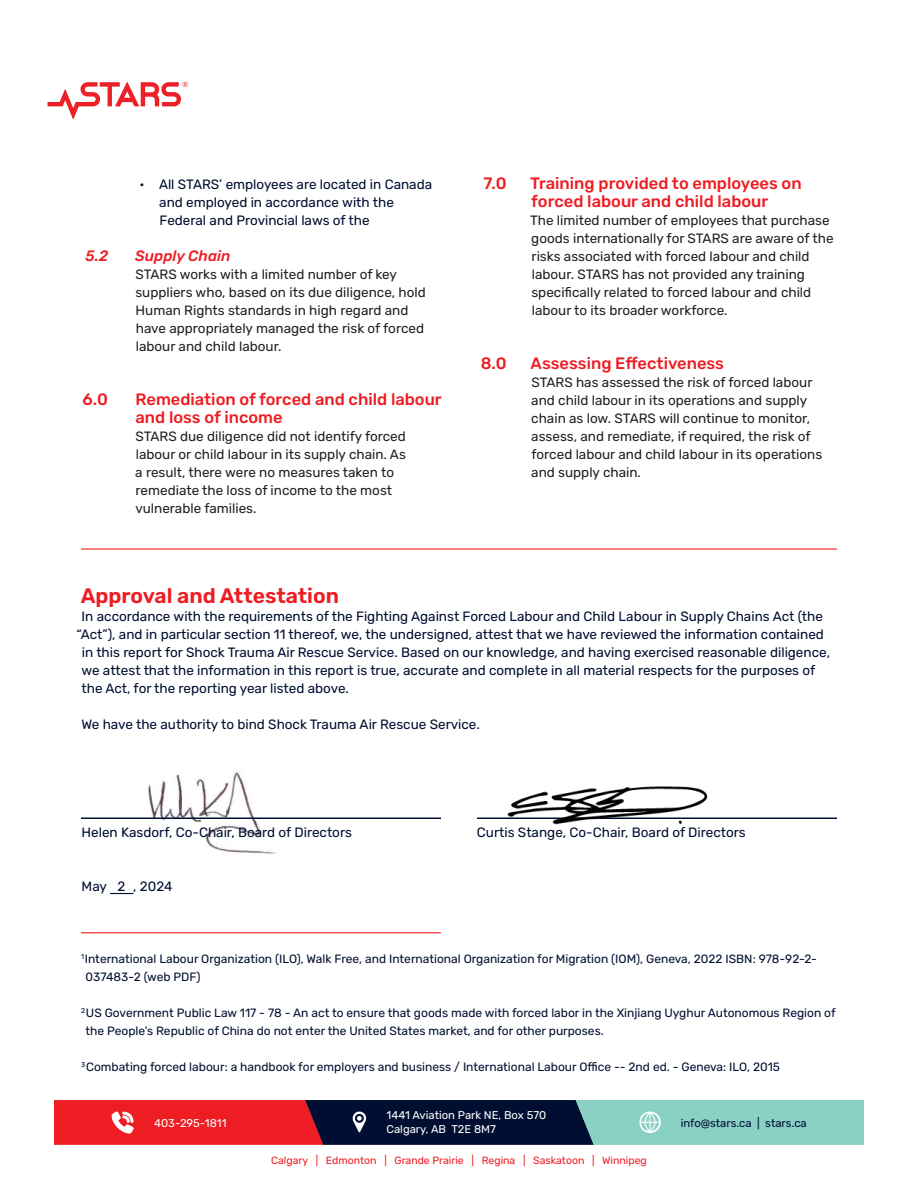
<style>
.page{position:relative;width:918px;height:1188px;background:#fff}
.page>*{position:absolute;margin:0;border:0;box-sizing:border-box;transform-origin:0 0}
.t1{font:600 21px "Rubik";color:#ee1d23}
.t2{font:500 16.5px/18px "Rubik";color:#ee1d23}
.t3{font:italic 500 15px "Rubik";color:#ee1d23}
.t4{font:13.5px/18px "Rubik";color:#231f20}
.t5{font:13.5px/18px "Rubik";color:#000e31}
.t6{font:13.5px "Rubik";color:#000c33}
.t7{font:12px/18px "Rubik";color:#000e31}
.t8{font:11.25px/13.5px "Rubik";color:#fff}
.t9{font:11.25px "Rubik";color:#000e31}
.t10{font:10.5px "Rubik";color:#ee1d23}
</style>
<div class="page">
<img style="left:139px;top:771px;width:146px;height:83px">
<svg style="left:54px;top:1100px;width:810px;height:45px;background:#7e5862"></svg>
<svg style="left:48px;top:82px;width:140px;height:37px"></svg>
<hr style="left:81px;top:932px;width:360px;height:1px;background:#ee1d23">
<hr style="left:81px;top:548px;width:756px;height:2px;background:#ee1d23">
<hr style="left:81px;top:818px;width:360px;height:1px;background:#000e31">
<hr style="left:477px;top:818px;width:360px;height:1px;background:#000e31">
<svg style="left:110px;top:893px;width:24px;height:1px"></svg>
<img style="left:496px;top:786px;width:223px;height:39px">
<p class="t3" style="left:85px;top:248px;width:24px">5.2</p>
<p class="t2" style="left:83px;top:391px;width:27px">6.0</p>
<p class="t5" style="left:159px;top:176px;width:274px;text-indent:-20px">• All STARS’ employees are located in Canada and employed in accordance with the<br>Federal and Provincial laws of the</p>
<p class="t3" style="left:135px;top:248px;width:97px">Supply Chain</p>
<p class="t4" style="left:135px;top:266px;width:292px">STARS works with a limited number of key suppliers who, based on its due diligence, hold Human Rights standards in high regard and have appropriately managed the risk of forced labour and child labour.</p>
<p class="t2" style="left:135px;top:391px;width:308px">Remediation of forced and child labour and loss of income</p>
<p class="t4" style="left:135px;top:428px;width:272px">STARS due diligence did not identify forced labour or child labour in its supply chain. As a result, there were no measures taken to remediate the loss of income to the most vulnerable families.</p>
<p class="t2" style="left:484px;top:175px;width:25px">7.0</p>
<p class="t2" style="left:481px;top:355px;width:27px">8.0</p>
<p class="t2" style="left:530px;top:175px;width:273px">Training provided to employees on forced labour and child labour</p>
<p class="t4" style="left:530px;top:212px;width:305px">The limited number of employees that purchase goods internationally for STARS are aware of the risks associated with forced labour and child labour. STARS has not provided any training specifically related to forced labour and child labour to its broader workforce.</p>
<p class="t2" style="left:531px;top:355px;width:195px">Assessing Effectiveness</p>
<p class="t4" style="left:531px;top:374px;width:293px">STARS has assessed the risk of forced labour and child labour in its operations and supply chain as low. STARS will continue to monitor, assess, and remediate, if required, the risk of forced labour and child labour in its operations and supply chain.</p>
<h1 class="t1" style="left:81px;top:584px;width:260px">Approval and Attestation</h1>
<p class="t5" style="left:82px;top:608px;width:743px">In accordance with the requirements of the Fighting Against Forced Labour and Child Labour in Supply Chains Act (the</p>
<p class="t5" style="left:76px;top:626px;width:749px">“Act”), and in particular section 11 thereof, we, the undersigned, attest that we have reviewed the information contained</p>
<p class="t5" style="left:82px;top:644px;width:750px">in this report for Shock Trauma Air Rescue Service. Based on our knowledge, and having exercised reasonable diligence,</p>
<p class="t5" style="left:81px;top:662px;width:735px">we attest that the information in this report is true, accurate and complete in all material respects for the purposes of</p>
<p class="t5" style="left:82px;top:680px;width:269px">the Act, for the reporting year listed above.</p>
<p class="t5" style="left:81px;top:716px;width:400px">We have the authority to bind Shock Trauma Air Rescue Service.</p>
<p class="t5" style="left:82px;top:824px;width:272px">Helen Kasdorf, Co-Chair, Board of Directors</p>
<p class="t6" style="left:117px;top:879px;width:9px">2</p>
<p class="t5" style="left:82px;top:878px;width:27px">May</p>
<p class="t5" style="left:133px;top:878px;width:41px">, 2024</p>
<p class="t5" style="left:477px;top:824px;width:270px">Curtis Stange, Co-Chair, Board of Directors</p>
<p class="t7" style="left:86px;top:950px;width:733px;text-indent:-5px"><sup>1</sup>International Labour Organization (ILO), Walk Free, and International Organization for Migration (IOM), Geneva, 2022 ISBN: 978-92-2-<br>037483-2 (web PDF)</p>
<p class="t7" style="left:86px;top:1004px;width:752px;text-indent:-5px"><sup>2</sup>US Government Public Law 117 - 78 - An act to ensure that goods made with forced labor in the Xinjiang Uyghur Autonomous Region of the People’s Republic of China do not enter the United States market, and for other purposes.</p>
<p class="t7" style="left:81px;top:1058px;width:700px"><sup>3</sup>Combating forced labour: a handbook for employers and business / International Labour Office -- 2nd ed. - Geneva: ILO, 2015</p>
<p class="t8" style="left:154px;top:1117px;width:74px">403-295-1811</p>
<p class="t8" style="left:387px;top:1109px;width:161px">1441 Aviation Park NE, Box 570<br>Calgary, AB T2E 8M7</p>
<p class="t9" style="left:681px;top:1117px;width:128px">info@stars.ca | stars.ca</p>
<p class="t10" style="left:271px;top:1155px;width:377px">Calgary | Edmonton | Grande Prairie | Regina | Saskatoon | Winnipeg</p>
</div>
